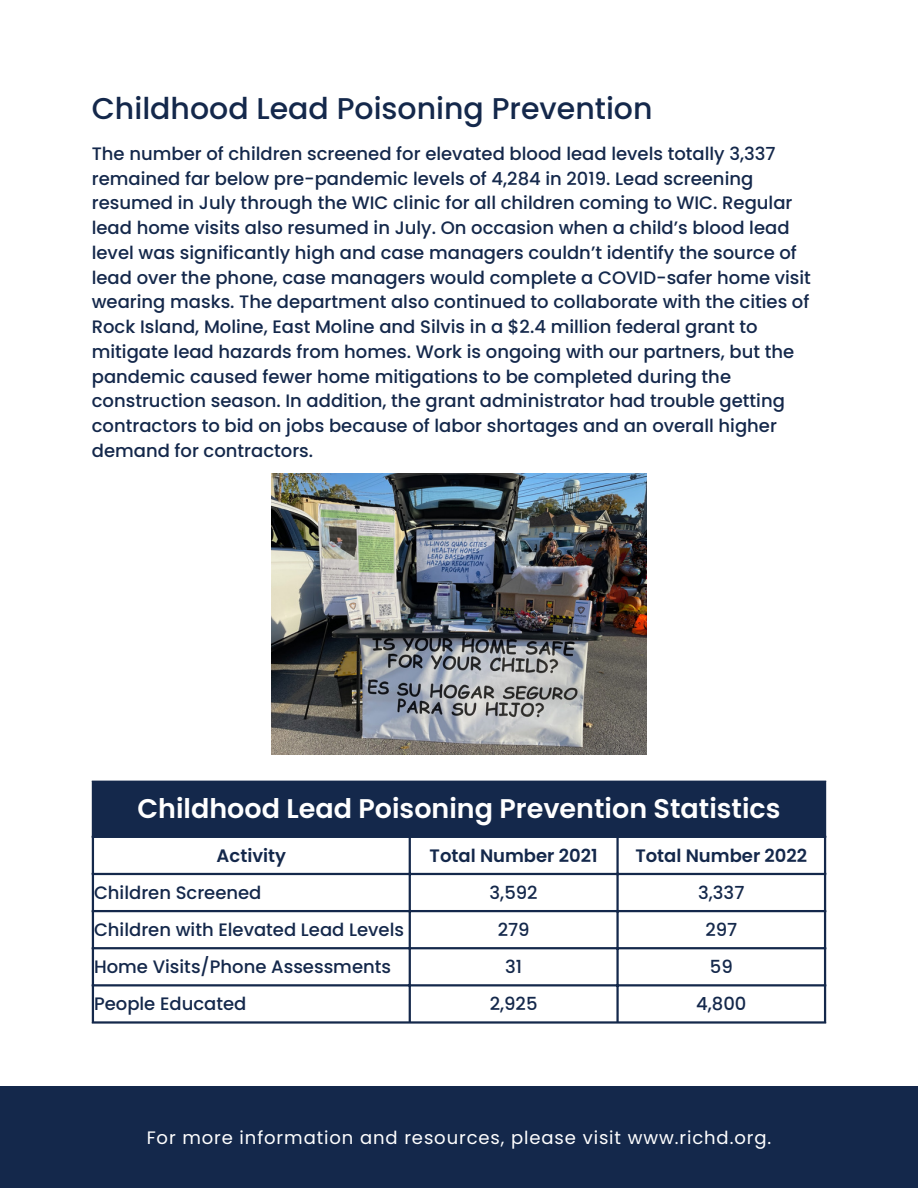
<style>
.page{position:relative;width:918px;height:1188px;background:#fff}
.page>*{position:absolute;margin:0;border:0;box-sizing:border-box;transform-origin:0 0}
.t1{font:500 30px "Poppins";color:#14284b}
.t2{font:600 27px "Poppins";color:#fff}
.t3{font:500 18px/24.8px "Poppins";color:#14284b}
.t4{font:18px "Poppins";letter-spacing:.05em;color:#fff}
.t5{font:600 18px "Poppins";color:#14284b}
</style>
<div class="page">
<div style="left:93px;top:781px;width:732px;height:56px;background:#14284b"></div>
<hr style="left:92px;top:783px;width:2px;height:238px;background:#14284b">
<hr style="left:409px;top:838px;width:2px;height:183px;background:#14284b">
<hr style="left:616px;top:838px;width:3px;height:183px;background:#14284b">
<hr style="left:824px;top:783px;width:2px;height:238px;background:#14284b">
<hr style="left:92px;top:781px;width:734px;height:2px;background:#14284b">
<hr style="left:92px;top:836px;width:734px;height:2px;background:#14284b">
<hr style="left:92px;top:873px;width:734px;height:2px;background:#14284b">
<hr style="left:92px;top:910px;width:734px;height:2px;background:#14284b">
<hr style="left:92px;top:947px;width:734px;height:2px;background:#14284b">
<hr style="left:92px;top:984px;width:734px;height:2px;background:#14284b">
<hr style="left:92px;top:1021px;width:734px;height:3px;background:#14284b">
<div style="left:0;top:1086px;width:918px;height:102px;background:#14284b"></div>
<img style="left:272px;top:473px;width:374px;height:282px">
<h1 class="t1" style="left:92px;top:88px;width:562px">Childhood Lead Poisoning Prevention</h1>
<p class="t3" style="left:92px;top:141px;width:721px">The number of children screened for elevated blood lead levels totally 3,337 remained far below pre-pandemic levels of 4,284 in 2019. Lead screening resumed in July through the WIC clinic for all children coming to WIC. Regular lead home visits also resumed in July. On occasion when a child’s blood lead level was significantly high and case managers couldn’t identify the source of lead over the phone, case managers would complete a COVID-safer home visit wearing masks. The department also continued to collaborate with the cities of Rock Island, Moline, East Moline and Silvis in a $2.4 million federal grant to mitigate lead hazards from homes. Work is ongoing with our partners, but the pandemic caused fewer home mitigations to be completed during the construction season. In addition, the grant administrator had trouble getting contractors to bid on jobs because of labor shortages and an overall higher demand for contractors.</p>
<h2 class="t2" style="left:137px;top:789px;width:645px">Childhood Lead Poisoning Prevention Statistics</h2>
<p class="t5" style="left:217px;top:843px;width:71px">Activity</p>
<p class="t5" style="left:430px;top:843px;width:170px">Total Number 2021</p>
<p class="t5" style="left:635px;top:843px;width:173px">Total Number 2022</p>
<p class="t3" style="left:94px;top:880px;width:169px">Children Screened</p>
<p class="t3" style="left:490px;top:880px;width:50px">3,592</p>
<p class="t3" style="left:698px;top:880px;width:48px">3,337</p>
<p class="t3" style="left:94px;top:917px;width:312px">Children with Elevated Lead Levels</p>
<p class="t3" style="left:498px;top:917px;width:33px">279</p>
<p class="t3" style="left:705px;top:917px;width:33px">297</p>
<p class="t3" style="left:94px;top:954px;width:299px">Home Visits/Phone Assessments</p>
<p class="t3" style="left:505px;top:954px;width:18px">31</p>
<p class="t3" style="left:710px;top:954px;width:24px">59</p>
<p class="t3" style="left:94px;top:991px;width:154px">People Educated</p>
<p class="t3" style="left:490px;top:991px;width:49px">2,925</p>
<p class="t3" style="left:696px;top:991px;width:52px">4,800</p>
<p class="t4" style="left:147px;top:1125px;width:626px">For more information and resources, please visit www.richd.org.</p>
</div>
